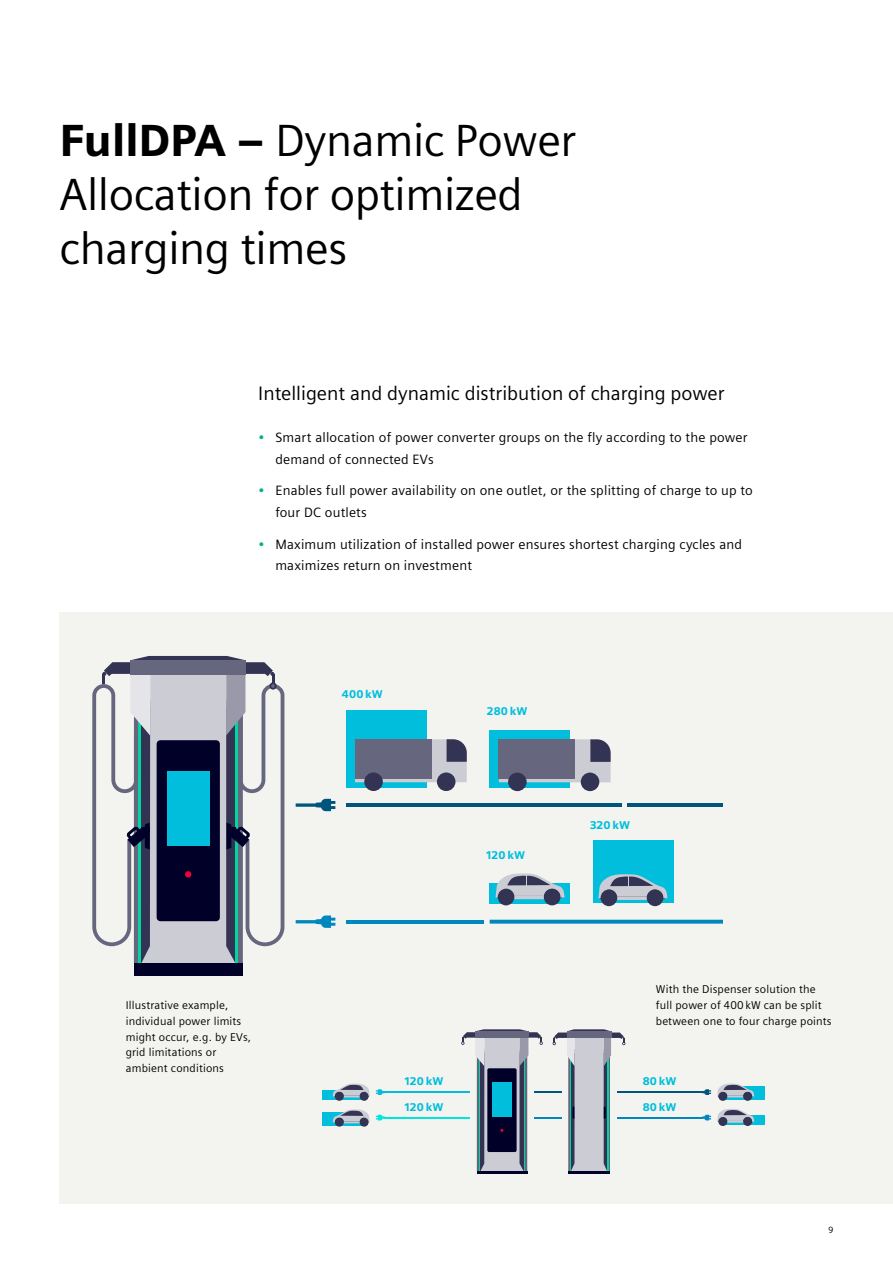
<style>
.page{position:relative;width:893px;height:1263px;background:#fff}
.page>*{position:absolute;margin:0;border:0;box-sizing:border-box;transform-origin:0 0}
.t1{font:45px/54px "Siemens Sans Global";letter-spacing:-.01em;color:#000}
.t2{font:19.5px "Siemens Sans";color:#000}
.t3{font:13.5px/21.3px "Siemens Sans";letter-spacing:.015em;color:#000}
.t4{font:11.25px/15.9px "Siemens Sans";letter-spacing:.015em;color:#000}
.t5{font:900 11.25px "Siemens Sans";letter-spacing:.015em;color:#00bedc}
.t6{font:9px "Siemens Sans";color:#000}
.s1{font-family:"Siemens Sans";font-weight:900}
.s2{color:#00af8e}
</style>
<div class="page">
<div style="left:60px;top:612px;width:833px;height:591px;background:#f3f3f0"></div>
<div style="left:723px;top:1086px;width:42px;height:13px;background:#00bedc"></div>
<div style="left:723px;top:1115px;width:42px;height:10px;background:#00bedc"></div>
<div style="left:718px;top:1117px;width:9px;height:9px;background:#333353;border-radius:50%"></div>
<div style="left:743px;top:1117px;width:9px;height:9px;background:#333353;border-radius:50%"></div>
<svg style="left:717px;top:1109px;width:37px;height:14px"></svg>
<div style="left:718px;top:1092px;width:9px;height:9px;background:#333353;border-radius:50%"></div>
<div style="left:743px;top:1092px;width:9px;height:9px;background:#333353;border-radius:50%"></div>
<svg style="left:717px;top:1083px;width:37px;height:14px"></svg>
<svg style="left:322px;top:1090px;width:38px;height:9px"></svg>
<div style="left:360px;top:1092px;width:9px;height:9px;background:#333353;border-radius:50%"></div>
<div style="left:335px;top:1092px;width:9px;height:9px;background:#333353;border-radius:50%"></div>
<svg style="left:332px;top:1083px;width:38px;height:14px"></svg>
<div style="left:322px;top:1112px;width:42px;height:13px;background:#00bedc"></div>
<div style="left:360px;top:1118px;width:9px;height:8px;background:#333353;border-radius:50%"></div>
<div style="left:335px;top:1118px;width:9px;height:8px;background:#333353;border-radius:50%"></div>
<svg style="left:332px;top:1109px;width:38px;height:14px"></svg>
<hr style="left:568px;top:1171px;width:42px;height:3px;background:#000028">
<hr style="left:617px;top:1091px;width:85px;height:2px;background:#00557c">
<hr style="left:384px;top:1117px;width:86px;height:1px;background:#00e6dc">
<hr style="left:384px;top:1091px;width:86px;height:2px;background:#00bedc">
<hr style="left:617px;top:1117px;width:85px;height:1px;background:#0087be">
<svg style="left:702px;top:1089px;width:9px;height:6px"></svg>
<svg style="left:702px;top:1115px;width:9px;height:5px"></svg>
<svg style="left:376px;top:1089px;width:9px;height:6px"></svg>
<svg style="left:376px;top:1115px;width:9px;height:5px"></svg>
<svg style="left:461px;top:1029px;width:164px;height:142px"></svg>
<hr style="left:477px;top:1171px;width:50px;height:3px;background:#000028">
<div style="left:492px;top:1083px;width:20px;height:34px;background:#00bedc"></div>
<hr style="left:628px;top:803px;width:94px;height:4px;background:#00557c">
<hr style="left:346px;top:803px;width:276px;height:4px;background:#00557c">
<svg style="left:490px;top:920px;width:232px;height:4px"></svg>
<hr style="left:346px;top:920px;width:138px;height:4px;background:#0087be">
<div style="left:346px;top:710px;width:81px;height:77px;background:#00bedc"></div>
<div style="left:364px;top:772px;width:19px;height:19px;background:#333353;border-radius:50%"></div>
<div style="left:437px;top:772px;width:18px;height:19px;background:#333353;border-radius:50%"></div>
<svg style="left:355px;top:739px;width:112px;height:43px"></svg>
<div style="left:490px;top:730px;width:80px;height:57px;background:#00bedc"></div>
<div style="left:508px;top:772px;width:19px;height:19px;background:#333353;border-radius:50%"></div>
<div style="left:581px;top:772px;width:18px;height:19px;background:#333353;border-radius:50%"></div>
<svg style="left:499px;top:739px;width:112px;height:43px"></svg>
<svg style="left:316px;top:799px;width:19px;height:12px"></svg>
<svg style="left:296px;top:803px;width:21px;height:4px"></svg>
<svg style="left:316px;top:915px;width:19px;height:13px"></svg>
<hr style="left:296px;top:920px;width:21px;height:3px;background:#0087be">
<div style="left:490px;top:883px;width:80px;height:20px;background:#00bedc"></div>
<div style="left:498px;top:889px;width:16px;height:16px;background:#333353;border-radius:50%"></div>
<div style="left:544px;top:889px;width:16px;height:16px;background:#333353;border-radius:50%"></div>
<svg style="left:495px;top:873px;width:70px;height:26px"></svg>
<div style="left:593px;top:840px;width:80px;height:63px;background:#00bedc"></div>
<div style="left:601px;top:889px;width:16px;height:17px;background:#333353;border-radius:50%"></div>
<div style="left:647px;top:889px;width:16px;height:17px;background:#333353;border-radius:50%"></div>
<svg style="left:598px;top:874px;width:70px;height:26px"></svg>
<div style="left:134px;top:963px;width:109px;height:12px;background:#000028"></div>
<svg style="left:92px;top:656px;width:193px;height:307px"></svg>
<h1 class="t1" style="left:60px;top:114px;width:518px"><span class="s1">FullDPA –</span> Dynamic Power<br>Allocation for optimized charging times</h1>
<h2 class="t2" style="left:258px;top:378px;width:468px">Intelligent and dynamic distribution of charging power</h2>
<p class="t3" style="left:275px;top:426px;width:474px;text-indent:-17px"><span class="s2">•</span> Smart allocation of power converter groups on the fly according to the power demand of connected EVs</p>
<p class="t3" style="left:275px;top:479px;width:479px;text-indent:-17px"><span class="s2">•</span> Enables full power availability on one outlet, or the splitting of charge to up to four DC outlets</p>
<p class="t3" style="left:275px;top:532px;width:468px;text-indent:-17px"><span class="s2">•</span> Maximum utilization of installed power ensures shortest charging cycles and maximizes return on investment</p>
<p class="t4" style="left:126px;top:996px;width:127px">Illustrative example, individual power limits might occur, e.g. by EVs, grid limitations or ambient conditions</p>
<p class="t5" style="left:342px;top:685px;width:43px">400kW</p>
<p class="t5" style="left:487px;top:702px;width:42px">280kW</p>
<p class="t5" style="left:486px;top:846px;width:41px">120kW</p>
<p class="t5" style="left:404px;top:1072px;width:41px">120kW</p>
<p class="t5" style="left:404px;top:1098px;width:41px">120kW</p>
<p class="t5" style="left:590px;top:816px;width:41px">320kW</p>
<p class="t4" style="left:656px;top:980px;width:177px">With the Dispenser solution the full power of 400 kW can be split between one to four charge points</p>
<p class="t5" style="left:643px;top:1072px;width:35px">80kW</p>
<p class="t5" style="left:643px;top:1098px;width:35px">80kW</p>
<p class="t6" style="left:828px;top:1223px;width:6px">9</p>
</div>
